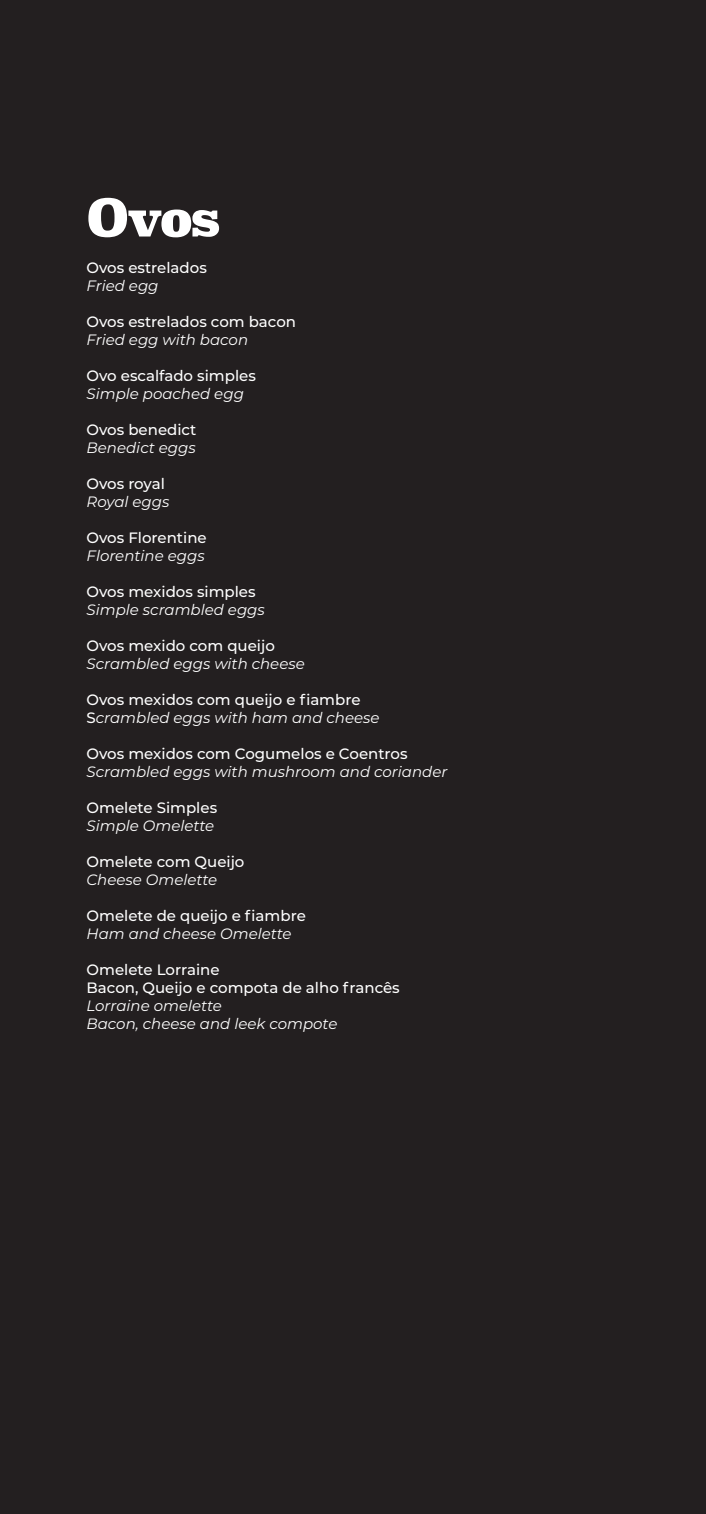
<style>
.page{position:relative;width:706px;height:1514px;background:#231f20}
.page>*{position:absolute;margin:0;border:0;box-sizing:border-box;transform-origin:0 0}
.t1{font:900 51px "Superclarendon";color:#fff}
.t2{font:500 15px/18px "Montserrat";color:#fff}
.t3{font:italic 15px/18px "Montserrat";color:#fff}
.s1{font-weight:400;font-style:italic}
</style>
<div class="page">
<h1 class="t1" style="left:86px;top:183px;width:136px">Ovos</h1>
<p class="t2" style="left:86px;top:258px;width:122px">Ovos estrelados</p>
<p class="t3" style="left:86px;top:276px;width:74px">Fried egg</p>
<p class="t2" style="left:86px;top:312px;width:211px">Ovos estrelados com bacon</p>
<p class="t3" style="left:86px;top:330px;width:163px">Fried egg with bacon</p>
<p class="t2" style="left:86px;top:366px;width:171px">Ovo escalfado simples</p>
<p class="t3" style="left:86px;top:384px;width:159px">Simple poached egg</p>
<p class="t2" style="left:86px;top:420px;width:111px">Ovos benedict</p>
<p class="t3" style="left:86px;top:438px;width:111px">Benedict eggs</p>
<p class="t2" style="left:86px;top:474px;width:80px">Ovos royal</p>
<p class="t3" style="left:86px;top:492px;width:85px">Royal eggs</p>
<p class="t2" style="left:86px;top:528px;width:122px">Ovos Florentine</p>
<p class="t3" style="left:86px;top:546px;width:120px">Florentine eggs</p>
<p class="t2" style="left:86px;top:582px;width:171px">Ovos mexidos simples</p>
<p class="t3" style="left:86px;top:600px;width:180px">Simple scrambled eggs</p>
<p class="t2" style="left:86px;top:636px;width:190px">Ovos mexido com queijo</p>
<p class="t3" style="left:86px;top:654px;width:220px">Scrambled eggs with cheese</p>
<p class="t2" style="left:86px;top:690px;width:295px">Ovos mexidos com queijo e fiambre<br>S<span class="s1">crambled eggs with ham and cheese</span></p>
<p class="t2" style="left:86px;top:744px;width:323px">Ovos mexidos com Cogumelos e Coentros</p>
<p class="t3" style="left:86px;top:762px;width:362px">Scrambled eggs with mushroom and coriander</p>
<p class="t2" style="left:86px;top:798px;width:132px">Omelete Simples</p>
<p class="t3" style="left:86px;top:816px;width:129px">Simple Omelette</p>
<p class="t2" style="left:86px;top:852px;width:159px">Omelete com Queijo</p>
<p class="t3" style="left:86px;top:870px;width:132px">Cheese Omelette</p>
<p class="t2" style="left:86px;top:906px;width:221px">Omelete de queijo e fiambre</p>
<p class="t3" style="left:86px;top:924px;width:207px">Ham and cheese Omelette</p>
<p class="t2" style="left:86px;top:960px;width:315px">Omelete Lorraine<br>Bacon, Queijo e compota de alho francês</p>
<p class="t3" style="left:86px;top:996px;width:252px">Lorraine omelette<br>Bacon, cheese and leek compote</p>
</div>
